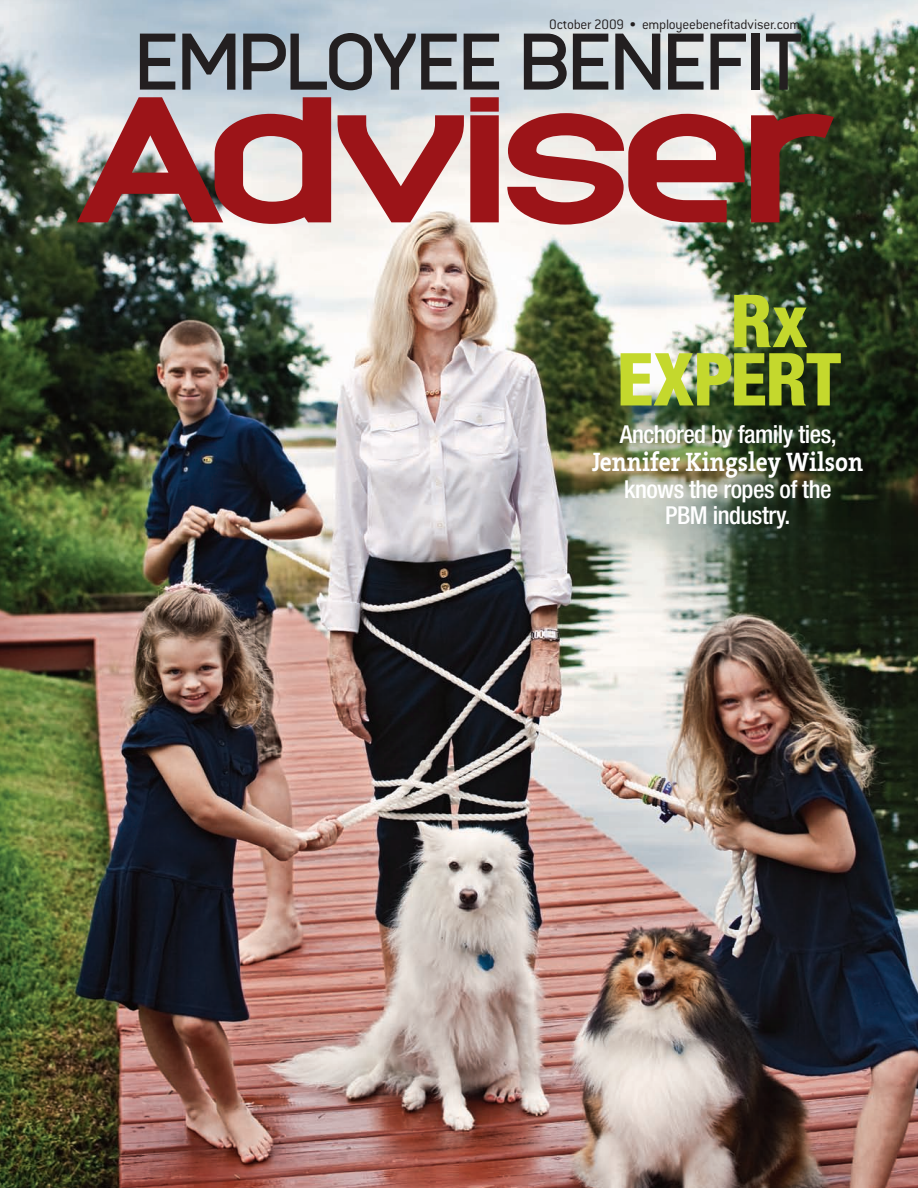
<style>
.page{position:relative;width:918px;height:1188px;background:#fff}
.page>*{position:absolute;margin:0;border:0;box-sizing:border-box;transform-origin:0 0}
.t1{font:800 condensed 73.2px "Helvetica Neue LT Std";letter-spacing:-.015em;color:#c4d82d}
.t2{font:700 27px "The Serif B7";color:#fff;scale:.87 1}
.t3{font:500 condensed 24.75px/25.5px "Helvetica Neue LT Std";letter-spacing:-.02em;color:#fff;text-align:center}
.t4{font:300 15px "Conduit ITC Std";letter-spacing:-.015em;color:#231f20}
</style>
<div class="page">
<img style="left:0;top:0;width:918px;height:1188px">
<svg style="left:77px;top:97px;width:254px;height:127px;background:#ae6c6e"></svg>
<svg style="left:338px;top:115px;width:126px;height:107px"></svg>
<svg style="left:470px;top:97px;width:29px;height:125px;background:#9f1e22"></svg>
<svg style="left:507px;top:113px;width:238px;height:112px;background:#b76666"></svg>
<svg style="left:751px;top:114px;width:83px;height:108px;background:#653023"></svg>
<svg style="left:140px;top:34px;width:35px;height:56px;background:#686e73"></svg>
<svg style="left:182px;top:34px;width:53px;height:56px;background:#6e747b"></svg>
<svg style="left:243px;top:33px;width:214px;height:57px;background:#838a90"></svg>
<svg style="left:464px;top:34px;width:35px;height:56px;background:#737679"></svg>
<svg style="left:524px;top:34px;width:43px;height:56px;background:#6b6c6e"></svg>
<svg style="left:573px;top:34px;width:35px;height:56px;background:#737679"></svg>
<svg style="left:615px;top:34px;width:45px;height:56px;background:#777a7d"></svg>
<svg style="left:668px;top:34px;width:36px;height:56px;background:#7a7b7c"></svg>
<svg style="left:710px;top:34px;width:36px;height:56px;background:#929495"></svg>
<div style="left:752px;top:34px;width:8px;height:56px;background:#231f20"></div>
<svg style="left:766px;top:34px;width:35px;height:56px;background:#6f796d"></svg>
<p class="t4" style="left:549px;top:15px;width:253px">October 2009 • employeebenefitadviser.com</p>
<h1 class="t1" style="left:730px;top:276px;width:79px">RX</h1>
<h1 class="t1" style="left:617px;top:334px;width:226px">EXPERT</h1>
<p class="t3" style="left:620px;top:421px;width:219px">Anchored by family ties,</p>
<p class="t2" style="left:592px;top:448px;width:313px">Jennifer Kingsley Wilson</p>
<p class="t3" style="left:624px;top:476px;width:209px">knows the ropes of the<br>PBM industry.</p>
</div>
